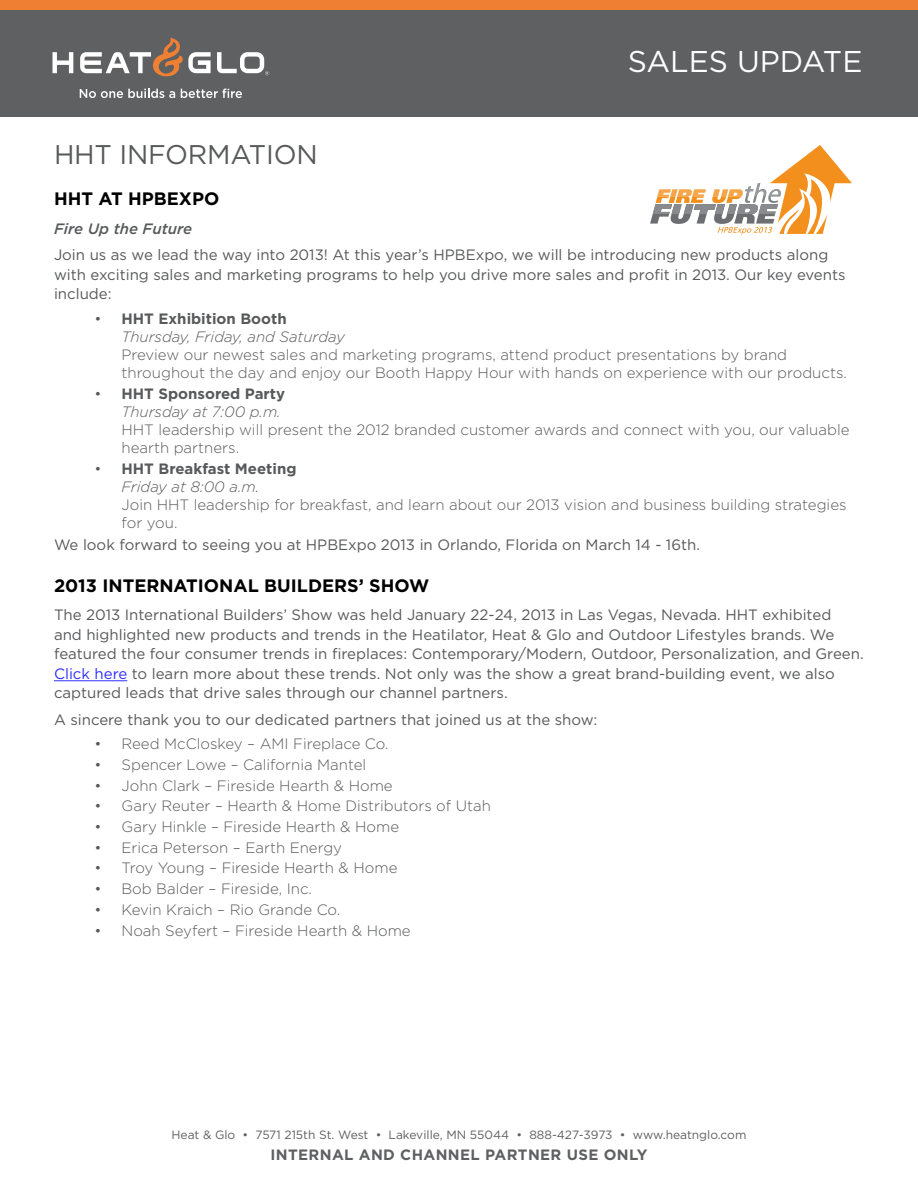
<style>
.page{position:relative;width:918px;height:1188px;background:#fff}
.page>*{position:absolute;margin:0;border:0;box-sizing:border-box;transform-origin:0 0}
.t1{font:30px "Gotham";color:#fff}
.t2{font:27px "Gotham";letter-spacing:-.01em;color:#58595b}
.t3{font:700 18px "Gotham";color:#000}
.t4{font:15px/19.5px "Gotham";color:#58595b}
.t5{font:300 15px/18px "Gotham";color:#58595b}
.t6{font:italic 300 15px "Gotham";color:#58595b}
.t7{font:700 15px "Gotham";color:#58595b}
.t8{font:700 15px "Gotham";letter-spacing:.025em;color:#5f6062}
.t9{font:italic 500 15px "Gotham";color:#58595b}
.t10{font:12px "Gotham";color:#5f6062}
.s1{font-weight:300}
.s2{color:#2f2fff}
</style>
<div class="page">
<div style="left:0;top:0;width:918px;height:116px;background:#5f6062"></div>
<div style="left:0;top:0;width:918px;height:10px;background:#ef8033"></div>
<svg style="left:53px;top:52px;width:20px;height:21px"></svg>
<svg style="left:80px;top:38px;width:131px;height:38px"></svg>
<svg style="left:80px;top:89px;width:95px;height:9px"></svg>
<svg style="left:181px;top:89px;width:61px;height:9px"></svg>
<svg style="left:217px;top:52px;width:52px;height:23px"></svg>
<hr style="left:54px;top:681px;width:73px;height:1px;background:#2f2fff">
<svg style="left:650px;top:145px;width:202px;height:89px"></svg>
<h1 class="t1" style="left:628px;top:45px;width:236px">Sales Update</h1>
<h2 class="t2" style="left:54px;top:139px;width:265px">HHT I nformation</h2>
<p class="t3" style="left:54px;top:189px;width:14px">HHT</p>
<p class="t3" style="left:98px;top:189px;width:122px">AT H PBEXPO</p>
<p class="t9" style="left:54px;top:220px;width:140px">Fire Up the Future</p>
<p class="t4" style="left:54px;top:245px;width:793px">Join us as we lead the way into 2013! At this year’s HPBExpo, we will be introducing new products along with exciting sales and marketing programs to help you drive more sales and profit in 2013. Our key events include:</p>
<p class="t7" style="left:94px;top:310px;width:39px"><span class="s1">•</span> HHT</p>
<p class="t7" style="left:159px;top:310px;width:130px">EXHIBITION BOOTH</p>
<p class="t6" style="left:122px;top:329px;width:225px">Thursday, Friday, and Saturday</p>
<p class="t5" style="left:122px;top:346px;width:727px">Preview our newest sales and marketing programs, attend product presentations by brand throughout the day and enjoy our Booth Happy Hour with hands on experience with our products.</p>
<p class="t7" style="left:94px;top:385px;width:39px"><span class="s1">•</span> HHT</p>
<p class="t7" style="left:159px;top:385px;width:128px">SPONSORED PARTY</p>
<p class="t6" style="left:122px;top:403px;width:161px">Thursday at 7:00 p.m.</p>
<p class="t5" style="left:122px;top:420px;width:730px">HHT leadership will present the 2012 branded customer awards and connect with you, our valuable hearth partners.</p>
<p class="t7" style="left:94px;top:460px;width:39px"><span class="s1">•</span> HHT</p>
<p class="t7" style="left:159px;top:460px;width:139px">BREAKFAST M EETING</p>
<p class="t6" style="left:122px;top:478px;width:139px">Friday at 8:00 a.m.</p>
<p class="t5" style="left:122px;top:495px;width:727px">Join HHT leadership for breakfast, and learn about our 2013 vision and business building strategies for you.</p>
<p class="t4" style="left:54px;top:534px;width:648px">We look forward to seeing you at HPBExpo 2013 in Orlando, Florida on March 14 - 16th.</p>
<p class="t3" style="left:54px;top:575px;width:377px">2013 I NTERNATIONAL BUILDERS’ SHOW</p>
<p class="t4" style="left:54px;top:605px;width:811px">The 2013 I nternational Builders’ Show was held January 22-24, 2013 in Las Vegas, Nevada. HHT exhibited<br>and highlighted new products and trends in the Heatilator, Heat &amp; Glo and Outdoor Lifestyles brands. We featured the four consumer trends in fireplaces: Contemporary/Modern, Outdoor, Personalization, and Green.<br><span class="s2">Click here</span> to learn more about these trends. Not only was the show a great brand-building event, we also captured leads that drive sales through our channel partners.</p>
<p class="t4" style="left:54px;top:709px;width:545px">A sincere thank you to our dedicated partners that joined us at the show:</p>
<p class="t5" style="left:94px;top:735px;width:296px">• Reed McCloskey – AMI Fireplace Co.</p>
<p class="t5" style="left:94px;top:755px;width:273px">• Spencer Lowe – California Mantel</p>
<p class="t5" style="left:94px;top:776px;width:300px">• John Clark – Fireside Hearth &amp; Home</p>
<p class="t5" style="left:94px;top:797px;width:398px">• Gary Reuter – Hearth &amp; Home Distributors of Utah</p>
<p class="t5" style="left:94px;top:818px;width:306px">• Gary Hinkle – Fireside Hearth &amp; Home</p>
<p class="t5" style="left:94px;top:838px;width:249px">• Erica Peterson – Earth Energy</p>
<p class="t5" style="left:94px;top:859px;width:304px">• Troy Young – Fireside Hearth &amp; Home</p>
<p class="t5" style="left:94px;top:880px;width:219px">• Bob Balder – Fireside, Inc.</p>
<p class="t5" style="left:94px;top:900px;width:247px">• Kevin Kraich – Rio Grande Co.</p>
<p class="t5" style="left:94px;top:921px;width:318px">• Noah Seyfert – Fireside Hearth &amp; Home</p>
<p class="t10" style="left:172px;top:1128px;width:576px">Heat &amp; Glo • 7571 215th St. West • Lakeville, MN 55044 • 888-427-3973 • www.heatnglo.com</p>
<p class="t8" style="left:270px;top:1146px;width:379px">INTERNAL AND CHANNEL PARTNER USE ONLY</p>
</div>
